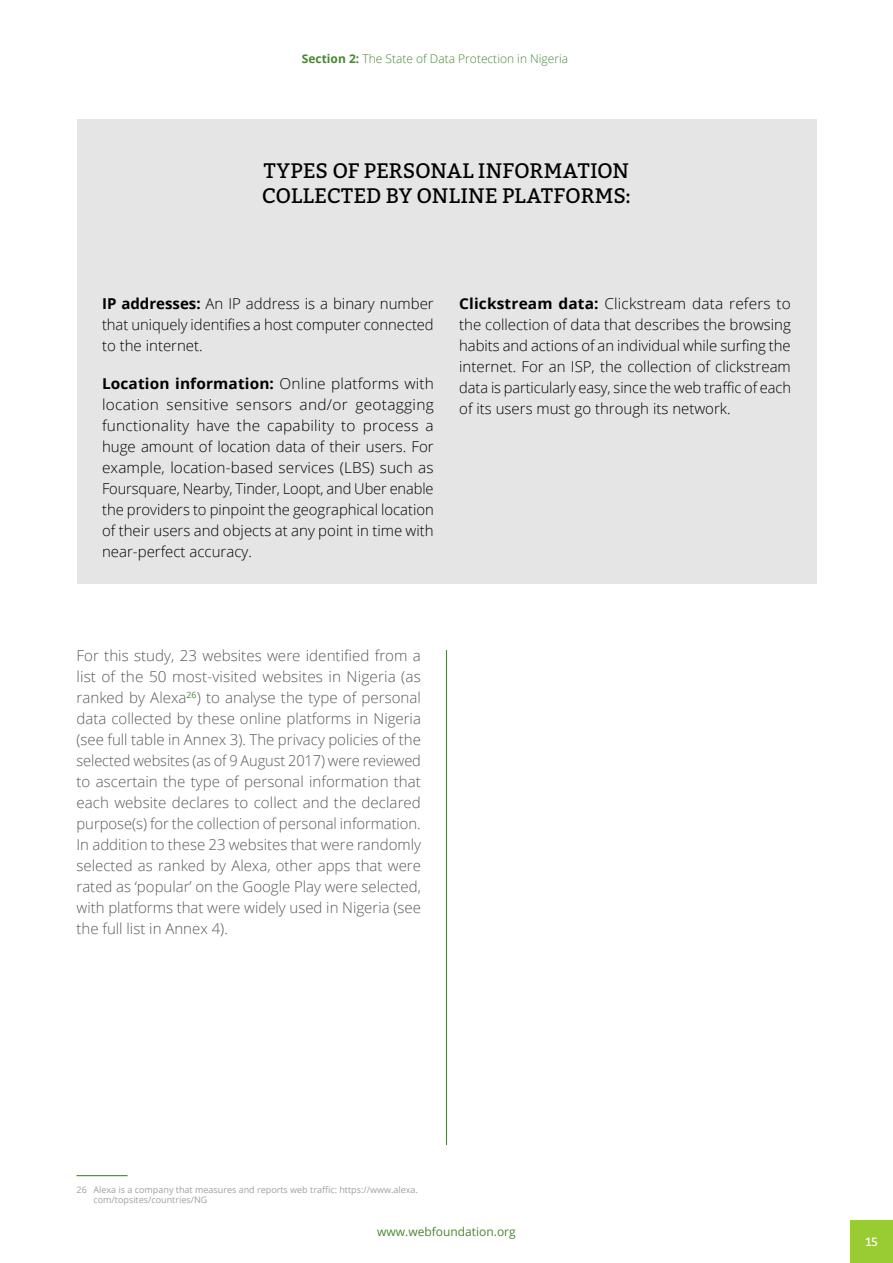
<style>
.page{position:relative;width:893px;height:1263px;background:#fff}
.page>*{position:absolute;margin:0;border:0;box-sizing:border-box;transform-origin:0 0}
.t1{font:21px/25.2px "Bitter";letter-spacing:-.005em;color:#000}
.t2{font:300 15px/21px "Open Sans";color:#000;text-align:justify}
.t3{font:300 15px/21px "Open Sans";color:#58595b;text-align:justify}
.t4{font:300 12px "Open Sans";color:#478831}
.t5{font:12px "Open Sans";color:#478831}
.t6{font:12px "Bitter";color:#fff}
.t7{font:9px/10.8px "Open Sans";color:#a0a0a0}
.s1{font-weight:700}
</style>
<div class="page">
<div style="left:77px;top:119px;width:739px;height:464px;background:#e5e5e5"></div>
<hr style="left:77px;top:1175px;width:51px;height:1px;background:#478831">
<hr style="left:446px;top:650px;width:1px;height:495px;background:#478831">
<div style="left:850px;top:1220px;width:43px;height:43px;background:#9c3"></div>
<p class="t4" style="left:302px;top:50px;width:268px"><span class="s1">Section 2:</span> The State of Data Protection in Nigeria</p>
<h1 class="t1" style="left:262px;top:157px;width:371px">TYPES OF PERSONAL INFORMATION<br>COLLECTED BY ONLINE PLATFORMS:</h1>
<p class="t2" style="left:102px;top:293px;width:333px"><span class="s1">IP addresses:</span> An IP address is a binary number that uniquely identifies a host computer connected to the internet.</p>
<p class="t2" style="left:102px;top:373px;width:333px"><span class="s1">Location information:</span> Online platforms with location sensitive sensors and/or geotagging functionality have the capability to process a huge amount of location data of their users. For example, location-based services (LBS) such as Foursquare, Nearby, Tinder, Loopt, and Uber enable the providers to pinpoint the geographical location of their users and objects at any point in time with near-perfect accuracy.</p>
<p class="t2" style="left:459px;top:293px;width:333px"><span class="s1">Clickstream data:</span> Clickstream data refers to the collection of data that describes the browsing habits and actions of an individual while surfing the internet. For an ISP, the collection of clickstream data is particularly easy, since the web traffic of each of its users must go through its network.</p>
<p class="t3" style="left:77px;top:644px;width:346px">For this study, 23 websites were identified from a list of the 50 most-visited websites in Nigeria (as ranked by Alexa<sup>26</sup>) to analyse the type of personal data collected by these online platforms in Nigeria (see full table in Annex 3). The privacy policies of the selected websites (as of 9 August 2017) were reviewed to ascertain the type of personal information that each website declares to collect and the declared purpose(s) for the collection of personal information.<br>In addition to these 23 websites that were randomly selected as ranked by Alexa, other apps that were rated as ‘popular’ on the Google Play were selected, with platforms that were widely used in Nigeria (see the full list in Annex 4).</p>
<p class="t7" style="left:94px;top:1184px;width:326px;text-indent:-17px">26 Alexa is a company that measures and reports web traffic: https://www.alexa. com/topsites/countries/NG</p>
<p class="t5" style="left:377px;top:1224px;width:140px">www.webfoundation.org</p>
<p class="t6" style="left:865px;top:1233px;width:14px">15</p>
</div>
